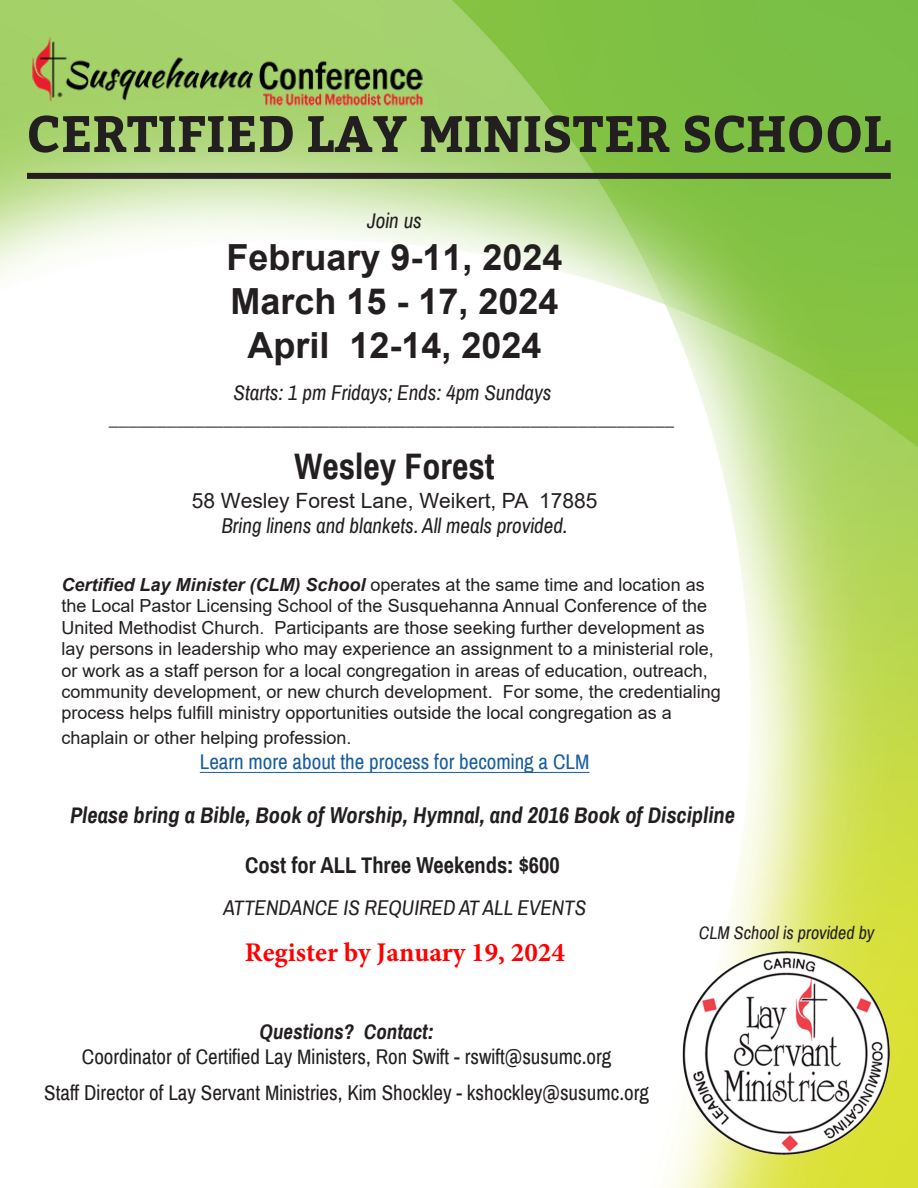
<style>
.page{position:relative;width:918px;height:1188px;background:#fff}
.page>*{position:absolute;margin:0;border:0;box-sizing:border-box;transform-origin:0 0}
.t1{font:700 51px "Bitter";color:#231f20}
.t2{font:700 36px/43.7px "Arial";color:#231f20;text-align:center}
.t3{font:700 36px "Archivo Narrow";color:#231f20}
.t4{font:700 27px "Minion Pro";color:#f00}
.t5{font:italic 700 22.5px "Archivo Narrow";color:#231f20}
.t6{font:700 22.5px "Archivo Narrow";color:#231f20}
.t7{font:italic 21px/25.2px "Archivo Narrow";color:#231f20;text-align:center}
.t8{font:21px "Archivo Narrow";color:#231f20}
.t9{font:21px "Archivo Narrow";color:#175d9e}
.t10{font:italic 700 21px "Archivo Narrow";color:#231f20}
.t11{font:18px/21.5px "Arial";color:#231f20}
.t12{font:italic 18px "Archivo Narrow";color:#231f20}
.s1{font-family:"Arial";font-style:normal}
.s2{font-weight:700;font-style:italic}
</style>
<div class="page">
<img style="left:0;top:0;width:918px;height:1188px">
<img style="left:681px;top:949px;width:211px;height:207px">
<img style="left:31px;top:37px;width:398px;height:76px">
<div style="left:27px;top:173px;width:864px;height:6px;background:#231f20"></div>
<hr style="left:200px;top:772px;width:389px;height:1px;background:#175d9e">
<p class="t1" style="left:27px;top:103px;width:865px">CERTIFIED LAY MINISTER SCHOOL</p>
<p class="t7" style="left:367px;top:209px;width:56px">Join us</p>
<p class="t2" style="left:227px;top:236px;width:338px">February 9-11, 2024<br>March 15 - 17, 2024<br>April 12-14, 2024</p>
<p class="t7" style="left:110px;top:380px;width:566px">Starts: 1 pm Fridays; Ends: 4pm Sundays ___________________________________________________________</p>
<p class="t3" style="left:295px;top:445px;width:202px">Wesley Forest</p>
<p class="t7" style="left:192px;top:488px;width:407px"><span class="s1">58 Wesley Forest Lane, Weikert, PA 17885<br></span>Bring linens and blankets. All meals provided.</p>
<p class="t11" style="left:61px;top:574px;width:661px"><span class="s2">Certified Lay Minister (CLM) School</span> operates at the same time and location as the Local Pastor Licensing School of the Susquehanna Annual Conference of the United Methodist Church. Participants are those seeking further development as lay persons in leadership who may experience an assignment to a ministerial role, or work as a staff person for a local congregation in areas of education, outreach, community development, or new church development. For some, the credentialing process helps fulfill ministry opportunities outside the local congregation as a</p>
<p class="t11" style="left:62px;top:727px;width:292px">chaplain or other helping profession.</p>
<p class="t9" style="left:200px;top:749px;width:391px">Learn more about the process for becoming a CLM</p>
<p class="t5" style="left:70px;top:801px;width:667px">Please bring a Bible, Book of Worship, Hymnal, and 2016 Book of Discipline</p>
<p class="t6" style="left:245px;top:851px;width:316px">Cost for ALL Three Weekends: $600</p>
<p class="t7" style="left:224px;top:895px;width:364px">ATTENDANCE IS REQUIRED AT ALL EVENTS</p>
<p class="t4" style="left:245px;top:933px;width:322px">Register by January 19, 2024</p>
<p class="t12" style="left:699px;top:922px;width:177px">CLM School is provided by</p>
<p class="t10" style="left:260px;top:1019px;width:176px">Questions? Contact:</p>
<p class="t8" style="left:82px;top:1044px;width:531px">Coordinator of Certified Lay Ministers, Ron Swift - rswift@susumc.org</p>
<p class="t8" style="left:44px;top:1080px;width:606px">Staff Director of Lay Servant Ministries, Kim Shockley - kshockley@susumc.org</p>
</div>
